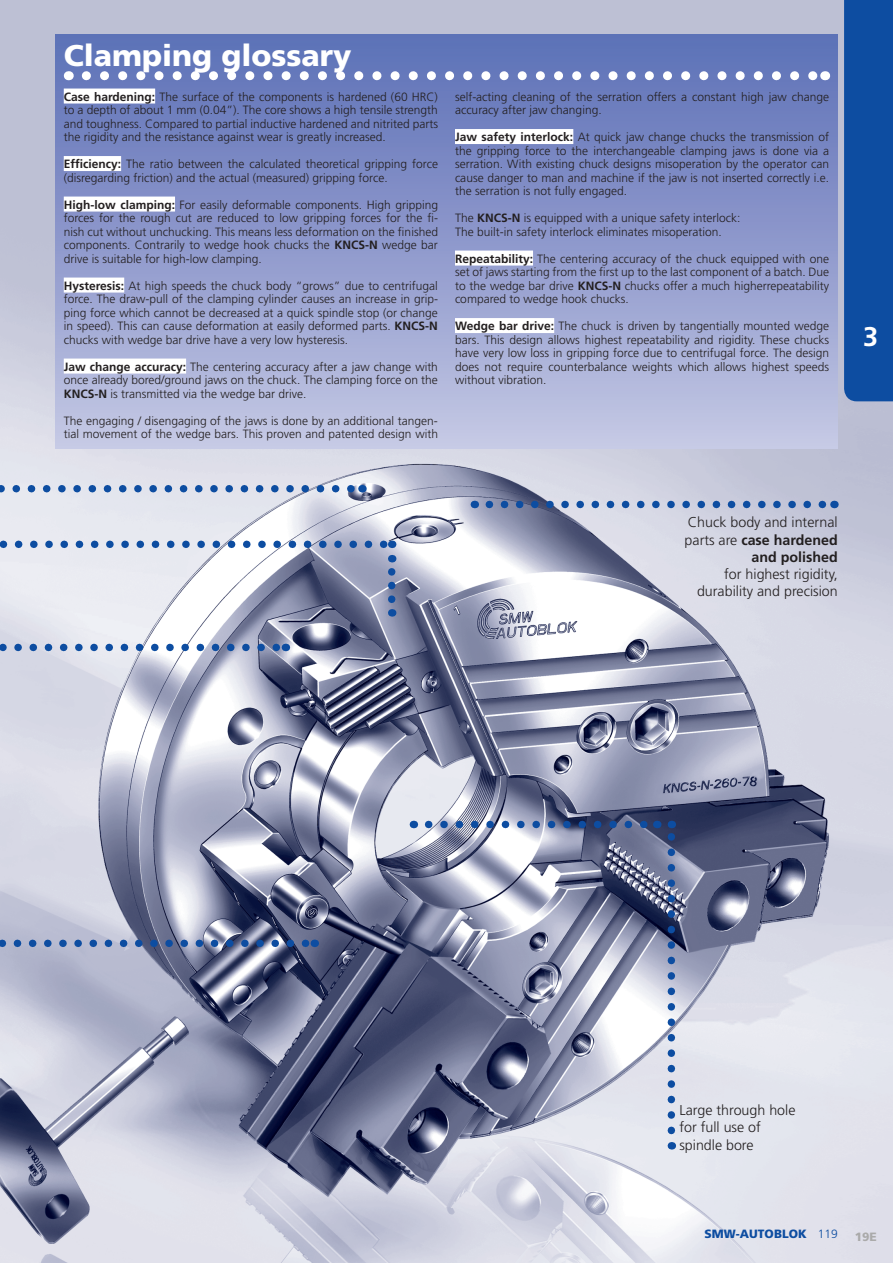
<style>
.page{position:relative;width:893px;height:1263px;background:#fff}
.page>*{position:absolute;margin:0;border:0;box-sizing:border-box;transform-origin:0 0}
.t1{font:900 30px "Frutiger";color:#fff}
.t2{font:700 27px "Frutiger";color:#fff}
.t3{font:300 14.25px/17.1px "Frutiger";color:#231f20;text-align:right}
.t4{font:300 12px/13.5px "Frutiger";color:#231f20;text-align:justify}
.t5{font:900 12px "Frutiger";color:#0d4da1}
.t6{font:900 12px "Frutiger";color:#aaa}
.s1{font-weight:700}
.s2{font-weight:300}
</style>
<div class="page">
<img style="left:0;top:0;width:893px;height:1263px">
<div style="left:55px;top:34px;width:783px;height:415px;background:linear-gradient(to bottom,#5f72b8,#c3c6e3)"></div>
<svg style="left:0;top:644px;width:278px;height:7px;background:#849fc8"></svg>
<svg style="left:0;top:939px;width:307px;height:8px;background:#6680ae"></svg>
<svg style="left:0;top:541px;width:384px;height:7px;background:#8aa4cc"></svg>
<svg style="left:388px;top:555px;width:7px;height:44px"></svg>
<svg style="left:489px;top:501px;width:337px;height:7px;background:#7590bd"></svg>
<svg style="left:0;top:485px;width:354px;height:7px;background:#8ca6cd"></svg>
<svg style="left:668px;top:821px;width:7px;height:309px;background:#6783b1"></svg>
<svg style="left:429px;top:821px;width:220px;height:7px;background:#5875a4"></svg>
<svg style="left:86px;top:71px;width:730px;height:9px"></svg>
<div style="left:455px;top:129px;width:118px;height:15px;background:#fff"></div>
<div style="left:455px;top:251px;width:78px;height:15px;background:#fff"></div>
<div style="left:455px;top:318px;width:99px;height:15px;background:#fff"></div>
<div style="left:64px;top:89px;width:91px;height:15px;background:#fff"></div>
<div style="left:64px;top:156px;width:57px;height:15px;background:#fff"></div>
<div style="left:64px;top:197px;width:111px;height:15px;background:#fff"></div>
<div style="left:64px;top:278px;width:60px;height:15px;background:#fff"></div>
<div style="left:64px;top:359px;width:122px;height:15px;background:#fff"></div>
<div style="left:844px;top:0;width:49px;height:401px;background:#0d4da1"></div>
<h1 class="t1" style="left:64px;top:37px;width:289px">Clamping glossary</h1>
<p class="t4" style="left:64px;top:90px;width:376px"><span class="s1">Case hardening:</span> The surface of the components is hardened (60 HRC) to a depth of about 1 mm (0.04”). The core shows a high tensile strength and toughness. Compared to partial inductive hardened and nitrited parts the rigidity and the resistance against wear is greatly increased.</p>
<p class="t4" style="left:64px;top:157px;width:376px"><span class="s1">Efficiency:</span> The ratio between the calculated theoretical gripping force (disregarding friction) and the actual (measured) gripping force.</p>
<p class="t4" style="left:64px;top:198px;width:376px"><span class="s1">High-low clamping:</span> For easily deformable components. High gripping forces for the rough cut are reduced to low gripping forces for the fi&shy;nish cut without unchucking. This means less deformation on the finished components. Contrarily to wedge hook chucks the <span class="s1">KNCS-N</span> wedge bar drive is suitable for high-low clamping.</p>
<p class="t4" style="left:64px;top:279px;width:376px"><span class="s1">Hysteresis:</span> At high speeds the chuck body “grows” due to centrifugal force. The draw-pull of the clamping cylinder causes an increase in grip&shy;ping force which cannot be decreased at a quick spindle stop (or change in speed). This can cause deformation at easily deformed parts. <span class="s1">KNCS-N </span>chucks with wedge bar drive have a very low hysteresis.</p>
<p class="t4" style="left:64px;top:360px;width:376px"><span class="s1">Jaw change accuracy:</span> The centering accuracy after a jaw change with once already bored/ground jaws on the chuck. The clamping force on the <span class="s1">KNCS-N</span> is transmitted via the wedge bar drive.</p>
<p class="t4" style="left:64px;top:414px;width:376px">The engaging / disengaging of the jaws is done by an additional tangen&shy;tial movement of the wedge bars. This proven and patented design with</p>
<p class="t4" style="left:455px;top:90px;width:376px">self-acting cleaning of the serration offers a constant high jaw change accuracy after jaw changing.</p>
<p class="t4" style="left:455px;top:130px;width:376px"><span class="s1">Jaw safety interlock:</span> At quick jaw change chucks the transmission of the gripping force to the interchangeable clamping jaws is done via a serration. With existing chuck designs misoperation by the operator can cause danger to man and machine if the jaw is not inserted correctly i.e. the serration is not fully engaged.</p>
<p class="t4" style="left:455px;top:211px;width:287px">The <span class="s1">KNCS-N</span> is equipped with a unique safety interlock:<br>The built-in safety interlock eliminates misoperation.</p>
<p class="t4" style="left:455px;top:252px;width:376px"><span class="s1">Repeatability:</span> The centering accuracy of the chuck equipped with one set of jaws starting from the first up to the last component of a batch. Due to the wedge bar drive <span class="s1">KNCS-N</span> chucks offer a much higherrepeatability compared to wedge hook chucks.</p>
<p class="t4" style="left:455px;top:319px;width:376px"><span class="s1">Wedge bar drive:</span> The chuck is driven by tangentially mounted wedge bars. This design allows highest repeatability and rigidity. These chucks have very low loss in gripping force due to centrifugal force. The design does not require counterbalance weights which allows highest speeds without vibration.</p>
<h2 class="t2" style="left:863px;top:321px;width:17px">3</h2>
<p class="t3" style="left:685px;top:514px;width:155px">Chuck body and internal parts are <span class="s1">case hardened and polished</span></p>
<p class="t3" style="left:697px;top:565px;width:142px">for highest rigidity, durability and precision</p>
<p class="t3" style="left:679px;top:1102px;width:118px;text-align:left">Large through hole for full use of spindle bore</p>
<p class="t5" style="left:705px;top:1227px;width:135px">SMW-AUTOBLOK <span class="s2">119</span></p>
<p class="t6" style="left:855px;top:1230px;width:24px">19E</p>
</div>
